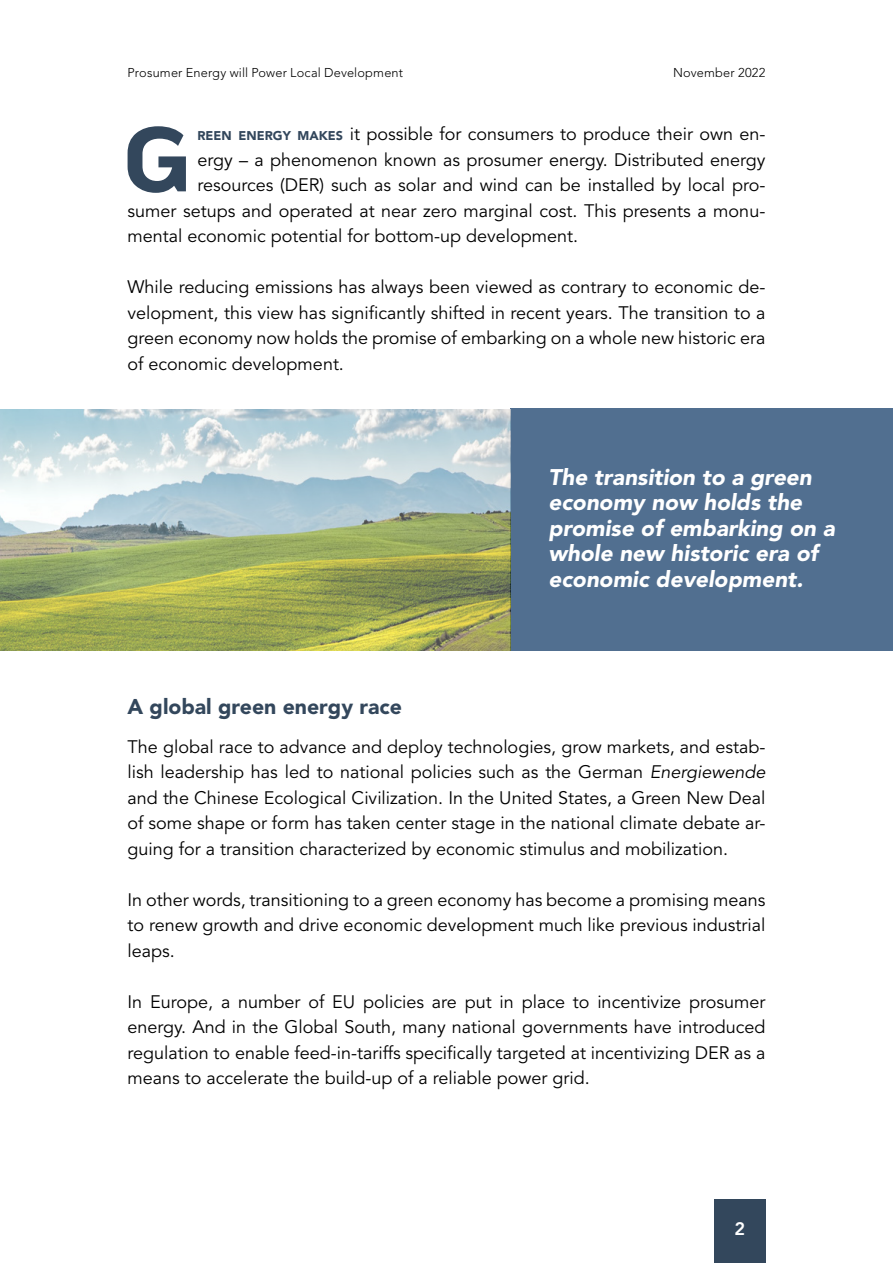
<style>
.page{position:relative;width:893px;height:1263px;background:#fff}
.page>*{position:absolute;margin:0;border:0;box-sizing:border-box;transform-origin:0 0}
.t1{font:90.9px "Marsden Tx Bold";color:#33475c}
.t2{font:italic 900 22.5px/25.5px "Avenir LT Std";color:#fff}
.t3{font:900 21.3px "Avenir LT Std";color:#33475c}
.t4{font:18px/25.5px "Avenir LT Std";color:#000;text-align:justify}
.t5{font:800 18px "Avenir LT Std";color:#fff}
.t6{font:300 12.75px "Avenir LT Std";letter-spacing:.015em;color:#000}
.s1{font-weight:900;font-size:12.6px;color:#33475c}
.s2{font-style:italic}
</style>
<div class="page">
<div style="left:714px;top:1199px;width:51px;height:64px;background:#33475c"></div>
<div style="left:510px;top:408px;width:383px;height:243px;background:#516f90"></div>
<img style="left:0;top:409px;width:510px;height:242px">
<p class="t6" style="left:128px;top:65px;width:277px">Prosumer Energy will Power Local Development</p>
<p class="t6" style="left:673px;top:65px;width:94px">November 2022</p>
<h1 class="t1" style="left:122px;top:110px;width:71px">G</h1>
<p class="t4" style="left:197px;top:122px;width:569px"><span class="s1">REEN ENERGY MAKES</span> it possible for consumers to produce their own en-</p>
<p class="t4" style="left:197px;top:147px;width:569px">ergy – a phenomenon known as prosumer energy. Distributed energy</p>
<p class="t4" style="left:197px;top:173px;width:569px">resources (DER) such as solar and wind can be installed by local pro-</p>
<p class="t4" style="left:128px;top:198px;width:639px">sumer setups and operated at near zero marginal cost. This presents a monu-</p>
<p class="t4" style="left:128px;top:224px;width:452px">mental economic potential for bottom-up development.</p>
<p class="t4" style="left:128px;top:275px;width:639px">While reducing emissions has always been viewed as contrary to economic de&shy;velopment, this view has significantly shifted in recent years. The transition to a green economy now holds the promise of embarking on a whole new historic era of economic development.</p>
<p class="t2" style="left:549px;top:464px;width:288px">The transition to a green economy now holds the promise of embarking on a whole new historic era of economic development.</p>
<p class="t3" style="left:128px;top:694px;width:276px">A global green energy race</p>
<p class="t4" style="left:128px;top:734px;width:639px">The global race to advance and deploy technologies, grow markets, and estab&shy;lish leadership has led to national policies such as the German <span class="s2">Energiewende </span>and the Chinese Ecological Civilization. In the United States, a Green New Deal of some shape or form has taken center stage in the national climate debate ar&shy;guing for a transition characterized by economic stimulus and mobilization.</p>
<p class="t4" style="left:128px;top:887px;width:639px">In other words, transitioning to a green economy has become a promising means to renew growth and drive economic development much like previous industrial leaps.</p>
<p class="t4" style="left:128px;top:989px;width:639px">In Europe, a number of EU policies are put in place to incentivize prosumer energy. And in the Global South, many national governments have introduced regulation to enable feed-in-tariffs specifically targeted at incentivizing DER as a means to accelerate the build-up of a reliable power grid.</p>
<p class="t5" style="left:735px;top:1218px;width:12px">2</p>
</div>
